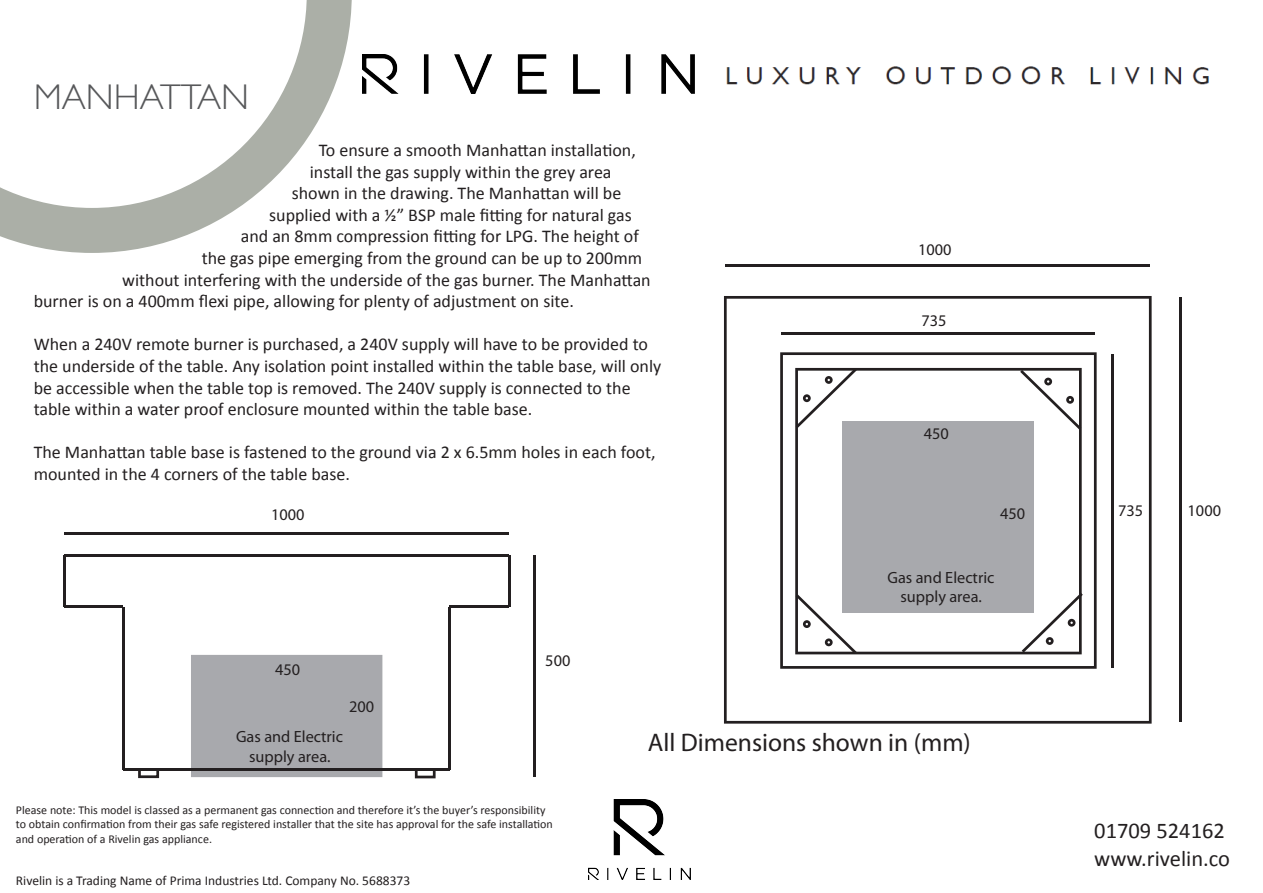
<style>
.page{position:relative;width:1263px;height:893px;background:#fff}
.page>*{position:absolute;margin:0;border:0;box-sizing:border-box;transform-origin:0 0}
.t1{font:300 36px "Gill Sans MT Pro";color:#57585a}
.t2{font:25.5px "Myriad Pro";color:#231f20}
.t3{font:22.5px "Calibri";color:#231f20}
.t4{font:18px/21.6px "Calibri";color:#231f20}
.t5{font:16.35px/19.5px "Myriad Pro";color:#231f20;text-align:center}
.t6{font:13.5px "Calibri";color:#231f20}
.t7{font:12px/14.4px "Calibri";color:#231f20}
</style>
<div class="page">
<svg style="left:0;top:0;width:352px;height:253px"></svg>
<img style="left:589px;top:799px;width:101px;height:80px">
<img style="left:363px;top:54px;width:332px;height:40px">
<img style="left:726px;top:66px;width:484px;height:19px">
<hr style="left:122px;top:607px;width:2px;height:162px;background:#231f20">
<hr style="left:123px;top:768px;width:327px;height:3px;background:#231f20">
<hr style="left:448px;top:607px;width:3px;height:162px;background:#231f20">
<hr style="left:450px;top:606px;width:59px;height:2px;background:#231f20">
<hr style="left:508px;top:556px;width:2px;height:51px;background:#231f20">
<hr style="left:64px;top:606px;width:59px;height:2px;background:#231f20">
<hr style="left:63px;top:556px;width:3px;height:51px;background:#231f20">
<hr style="left:64px;top:554px;width:445px;height:3px;background:#231f20">
<svg style="left:138px;top:771px;width:21px;height:7px"></svg>
<svg style="left:415px;top:771px;width:21px;height:7px"></svg>
<hr style="left:64px;top:532px;width:445px;height:3px;background:#231f20">
<hr style="left:533px;top:556px;width:3px;height:221px;background:#231f20">
<div style="left:191px;top:655px;width:191px;height:122px;background:#a8a9ad"></div>
<hr style="left:191px;top:768px;width:191px;height:3px;background:#231f20">
<svg style="left:724px;top:296px;width:427px;height:428px"></svg>
<svg style="left:780px;top:352px;width:317px;height:317px"></svg>
<svg style="left:795px;top:368px;width:287px;height:286px"></svg>
<svg style="left:796px;top:368px;width:61px;height:60px"></svg>
<svg style="left:1020px;top:370px;width:61px;height:60px"></svg>
<svg style="left:796px;top:594px;width:61px;height:60px"></svg>
<svg style="left:1022px;top:593px;width:61px;height:60px"></svg>
<hr style="left:725px;top:264px;width:425px;height:3px;background:#231f20">
<hr style="left:1179px;top:297px;width:3px;height:425px;background:#231f20">
<hr style="left:781px;top:332px;width:314px;height:3px;background:#231f20">
<hr style="left:1111px;top:354px;width:3px;height:313px;background:#231f20">
<div style="left:843px;top:422px;width:191px;height:191px;background:#a8a9ad"></div>
<p class="t1" style="left:34px;top:75px;width:217px">MANHATTAN</p>
<p class="t4" style="left:319px;top:139px;width:319px">To ensure a smooth Manhattan installation,</p>
<p class="t4" style="left:310px;top:161px;width:303px">install the gas supply within the grey area</p>
<p class="t4" style="left:292px;top:182px;width:331px">shown in the drawing. The Manhattan will be</p>
<p class="t4" style="left:269px;top:204px;width:364px">supplied with a ½” BSP male fitting for natural gas</p>
<p class="t4" style="left:241px;top:226px;width:400px">and an 8mm compression fitting for LPG. The height of</p>
<p class="t4" style="left:202px;top:247px;width:442px">the gas pipe emerging from the ground can be up to 200mm</p>
<p class="t4" style="left:122px;top:269px;width:530px">without interfering with the underside of the gas burner. The Manhattan</p>
<p class="t4" style="left:34px;top:290px;width:542px">burner is on a 400mm flexi pipe, allowing for plenty of adjustment on site.</p>
<p class="t4" style="left:34px;top:334px;width:629px">When a 240V remote burner is purchased, a 240V supply will have to be provided to the underside of the table. Any isolation point installed within the table base, will only be accessible when the table top is removed. The 240V supply is connected to the table within a water proof enclosure mounted within the table base.</p>
<p class="t4" style="left:34px;top:442px;width:623px">The Manhattan table base is fastened to the ground via 2 x 6.5mm holes in each foot, mounted in the 4 corners of the table base.</p>
<p class="t5" style="left:271px;top:504px;width:35px">1000</p>
<p class="t5" style="left:275px;top:659px;width:27px">450</p>
<p class="t5" style="left:349px;top:696px;width:27px">200</p>
<p class="t5" style="left:545px;top:651px;width:27px">500</p>
<p class="t5" style="left:918px;top:240px;width:35px">1000</p>
<p class="t5" style="left:921px;top:310px;width:27px">735</p>
<p class="t5" style="left:924px;top:423px;width:27px">450</p>
<p class="t5" style="left:1000px;top:503px;width:27px">450</p>
<p class="t5" style="left:887px;top:567px;width:108px">Gas and Electric supply area.</p>
<p class="t5" style="left:236px;top:727px;width:108px">Gas and Electric supply area.</p>
<p class="t7" style="left:16px;top:803px;width:538px">Please note: This model is classed as a permanent gas connection and therefore it’s the buyer’s responsibility to obtain confirmation from their gas safe registered installer that the site has approval for the safe installation and operation of a Rivelin gas appliance.</p>
<p class="t6" style="left:16px;top:872px;width:396px">Rivelin is a Trading Name of Prima Industries Ltd. Company No. 5688373</p>
<h2 class="t2" style="left:648px;top:727px;width:325px">All Dimensions shown in (mm)</h2>
<p class="t5" style="left:1118px;top:500px;width:27px">735</p>
<p class="t5" style="left:1187px;top:500px;width:35px">1000</p>
<p class="t3" style="left:1094px;top:816px;width:132px">01709 524162</p>
<p class="t3" style="left:1094px;top:844px;width:137px">www.rivelin.co</p>
</div>
